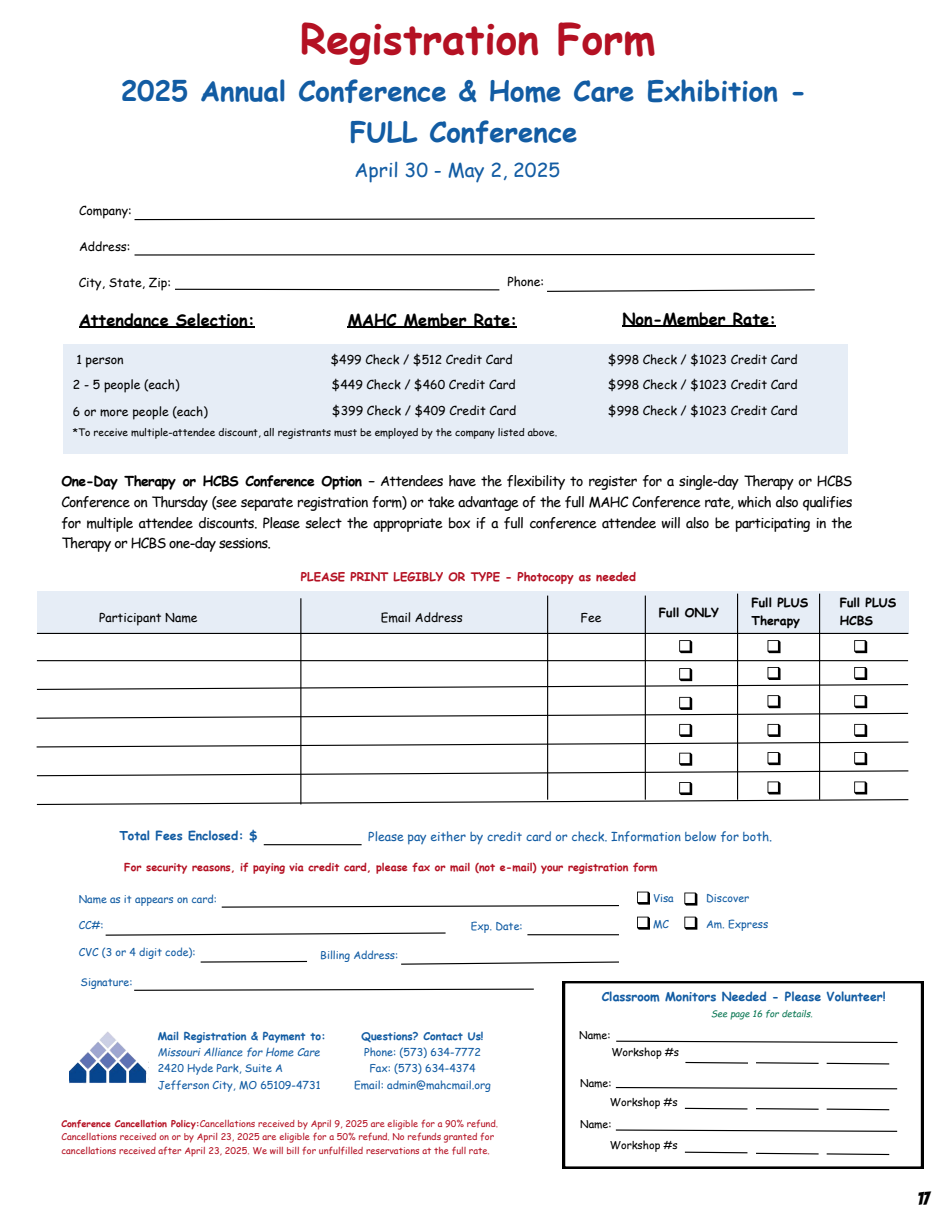
<style>
.page{position:relative;width:945px;height:1215px;background:#fff}
.page>*{position:absolute;margin:0;border:0;box-sizing:border-box;transform-origin:0 0}
.t1{font:700 41.1px "Comic Sans MS";color:#b41123}
.t2{font:700 27.6px/41.4px "Comic Sans MS";color:#125ca3;text-align:center}
.t3{font:19.2px "Comic Sans MS";color:#125ca3}
.t4{font:18.45px "Bangers";color:#000}
.t5{font:700 16.35px "Comic Sans MS";color:#000}
.t6{font:13.8px/20.7px "Comic Sans MS";letter-spacing:-.04em;color:#000;text-align:justify}
.t7{font:12.3px/24.9px "Comic Sans MS";color:#000}
.t8{font:700 12.3px "Comic Sans MS";color:#125ca3}
.t9{font:12.3px "Comic Sans MS";color:#125ca3}
.t10{font:700 12.3px/18.5px "Comic Sans MS";color:#000}
.t11{font:700 11.85px "Comic Sans MS";color:#b41123}
.t12{font:10.8px/16.2px "Comic Sans MS";color:#125ca3}
.t13{font:700 10.8px "Comic Sans MS";color:#125ca3}
.t14{font:italic 10.8px "Comic Sans MS";color:#125ca3}
.t15{font:700 10.65px "Comic Sans MS";color:#b41123}
.t16{font:10.65px "Comic Sans MS";color:#125ca3}
.t17{font:10.65px "Comic Sans MS";color:#000}
.t18{font:10.2px "Comic Sans MS";color:#000}
.t19{font:9.15px/13.8px "Comic Sans MS";color:#b41123}
.t20{font:italic 9.15px "Comic Sans MS";color:#0a7753}
.s1{font-weight:700}
</style>
<div class="page">
<svg style="left:563px;top:981px;width:360px;height:188px"></svg>
<svg style="left:615px;top:1040px;width:284px;height:4px"></svg>
<svg style="left:615px;top:1129px;width:283px;height:3px"></svg>
<svg style="left:615px;top:1086px;width:283px;height:4px"></svg>
<svg style="left:826px;top:1062px;width:64px;height:3px"></svg>
<svg style="left:755px;top:1062px;width:65px;height:3px"></svg>
<svg style="left:684px;top:1061px;width:65px;height:3px"></svg>
<svg style="left:684px;top:1107px;width:65px;height:3px"></svg>
<svg style="left:826px;top:1108px;width:64px;height:3px"></svg>
<svg style="left:755px;top:1107px;width:65px;height:3px"></svg>
<svg style="left:684px;top:1151px;width:65px;height:3px"></svg>
<svg style="left:755px;top:1152px;width:65px;height:3px"></svg>
<svg style="left:826px;top:1153px;width:64px;height:3px"></svg>
<svg style="left:637px;top:892px;width:13px;height:12px"></svg>
<svg style="left:637px;top:917px;width:13px;height:12px"></svg>
<svg style="left:684px;top:917px;width:13px;height:12px"></svg>
<svg style="left:684px;top:893px;width:13px;height:12px"></svg>
<hr style="left:264px;top:844px;width:98px;height:1px;background:#000">
<svg style="left:221px;top:905px;width:398px;height:3px"></svg>
<svg style="left:105px;top:932px;width:341px;height:4px"></svg>
<hr style="left:527px;top:934px;width:92px;height:1px;background:#000">
<svg style="left:200px;top:960px;width:107px;height:3px"></svg>
<svg style="left:401px;top:961px;width:218px;height:4px"></svg>
<svg style="left:134px;top:988px;width:400px;height:3px"></svg>
<img style="left:69px;top:1032px;width:80px;height:52px">
<hr style="left:79px;top:327px;width:176px;height:1px;background:#000">
<hr style="left:622px;top:326px;width:154px;height:1px;background:#000">
<hr style="left:348px;top:327px;width:169px;height:1px;background:#000">
<div style="left:63px;top:345px;width:785px;height:109px;background:#e6edf6"></div>
<svg style="left:134px;top:217px;width:681px;height:4px"></svg>
<svg style="left:134px;top:253px;width:681px;height:3px"></svg>
<svg style="left:175px;top:288px;width:325px;height:3px"></svg>
<svg style="left:547px;top:289px;width:268px;height:3px"></svg>
<div style="left:37px;top:591px;width:872px;height:42px;background:#e6edf6"></div>
<hr style="left:547px;top:596px;width:1px;height:204px;background:#000">
<hr style="left:300px;top:598px;width:1px;height:206px;background:#000">
<hr style="left:645px;top:596px;width:1px;height:204px;background:#000">
<hr style="left:37px;top:633px;width:871px;height:1px;background:#000">
<hr style="left:37px;top:660px;width:871px;height:1px;background:#000">
<hr style="left:737px;top:594px;width:1px;height:206px;background:#000">
<svg style="left:679px;top:640px;width:13px;height:13px"></svg>
<svg style="left:768px;top:640px;width:13px;height:13px"></svg>
<hr style="left:819px;top:594px;width:1px;height:206px;background:#000">
<svg style="left:854px;top:640px;width:13px;height:13px"></svg>
<svg style="left:36px;top:667px;width:873px;height:138px"></svg>
<h1 class="t1" style="left:300px;top:9px;width:357px">Registration Form</h1>
<h2 class="t2" style="left:121px;top:69px;width:688px">2025 Annual Conference &amp; Home Care Exhibition -<br>FULL Conference</h2>
<h3 class="t3" style="left:355px;top:156px;width:207px">April 30 - May 2, 2025</h3>
<p class="t7" style="left:79px;top:198px;width:54px">Company:</p>
<p class="t7" style="left:79px;top:234px;width:53px">Address:</p>
<p class="t7" style="left:79px;top:269px;width:94px">City, State, Zip:</p>
<p class="t7" style="left:507px;top:269px;width:38px">Phone:</p>
<p class="t5" style="left:79px;top:308px;width:177px">Attendance Selection:</p>
<p class="t5" style="left:348px;top:308px;width:171px">MAHC Member Rate:</p>
<p class="t5" style="left:622px;top:307px;width:155px">Non-Member Rate:</p>
<p class="t7" style="left:73px;top:346px;width:108px">1 person<br>2 - 5 people (each)</p>
<p class="t7" style="left:331px;top:347px;width:183px">$499 Check / $512 Credit Card</p>
<p class="t18" style="left:73px;top:424px;width:486px">*To receive multiple-attendee discount, all registrants must be employed by the company listed above.</p>
<p class="t7" style="left:608px;top:347px;width:191px">$998 Check / $1023 Credit Card</p>
<p class="t7" style="left:332px;top:371px;width:185px">$449 Check / $460 Credit Card</p>
<p class="t7" style="left:608px;top:371px;width:191px">$998 Check / $1023 Credit Card</p>
<p class="t7" style="left:73px;top:399px;width:136px">6 or more people (each)</p>
<p class="t7" style="left:332px;top:398px;width:185px">$399 Check / $409 Credit Card</p>
<p class="t7" style="left:608px;top:398px;width:191px">$998 Check / $1023 Credit Card</p>
<p class="t6" style="left:61px;top:471px;width:793px"><span class="s1">One-Day Therapy or HCBS Conference Option –</span> Attendees have the flexibility to register for a single-day Therapy or HCBS Conference on Thursday (see separate registration form) or take advantage of the full MAHC Conference rate, which also qualifies for multiple attendee discounts. Please select the appropriate box if a full conference attendee will also be participating in the Therapy or HCBS one-day sessions.</p>
<p class="t11" style="left:301px;top:568px;width:337px">PLEASE PRINT LEGIBLY OR TYPE - Photocopy as needed</p>
<p class="t7" style="left:99px;top:604px;width:100px">Participant Name</p>
<p class="t7" style="left:381px;top:604px;width:83px">Email Address</p>
<p class="t7" style="left:581px;top:604px;width:22px">Fee</p>
<p class="t10" style="left:659px;top:603px;width:62px">Full ONLY</p>
<p class="t10" style="left:751px;top:593px;width:58px">Full PLUS<br>Therapy</p>
<p class="t10" style="left:840px;top:593px;width:58px">Full PLUS<br>HCBS</p>
<p class="t8" style="left:119px;top:826px;width:140px">Total Fees Enclosed: $</p>
<p class="t9" style="left:368px;top:827px;width:405px">Please pay either by credit card or check. Information below for both.</p>
<p class="t15" style="left:124px;top:859px;width:535px">For security reasons, if paying via credit card, please fax or mail (not e-mail) your registration form</p>
<p class="t16" style="left:653px;top:890px;width:22px">Visa</p>
<p class="t16" style="left:653px;top:916px;width:17px">MC</p>
<p class="t16" style="left:79px;top:891px;width:140px">Name as it appears on card:</p>
<p class="t16" style="left:79px;top:917px;width:27px">CC#:</p>
<p class="t16" style="left:471px;top:918px;width:53px">Exp. Date:</p>
<p class="t16" style="left:79px;top:945px;width:118px">CVC (3 or 4 digit code):</p>
<p class="t16" style="left:320px;top:947px;width:80px">Billing Address:</p>
<p class="t12" style="left:706px;top:889px;width:45px">Discover</p>
<p class="t12" style="left:706px;top:915px;width:64px">Am. Express</p>
<p class="t16" style="left:81px;top:975px;width:53px">Signature:</p>
<p class="t13" style="left:362px;top:1028px;width:123px">Questions? Contact Us!</p>
<p class="t12" style="left:354px;top:1044px;width:138px;text-align:center">Phone: (573) 634-7772<br>Fax: (573) 634-4374<br>Email: admin@mahcmail.org</p>
<p class="t19" style="left:61px;top:1116px;width:438px"><span class="s1">Conference Cancellation Policy:</span>Cancellations received by April 9, 2025 are eligible for a 90% refund.<br>Cancellations received on or by April 23, 2025 are eligible for a 50% refund. No refunds granted for cancellations received after April 23, 2025. We will bill for unfulfilled reservations at the full rate.</p>
<p class="t13" style="left:158px;top:1028px;width:170px">Mail Registration &amp; Payment to:</p>
<p class="t14" style="left:158px;top:1044px;width:164px">Missouri Alliance for Home Care</p>
<p class="t12" style="left:158px;top:1060px;width:164px">2420 Hyde Park, Suite A<br>Jefferson City, MO 65109-4731</p>
<p class="t8" style="left:602px;top:987px;width:286px">Classroom Monitors Needed - Please Volunteer!</p>
<p class="t17" style="left:579px;top:1027px;width:33px">Name:</p>
<p class="t17" style="left:580px;top:1075px;width:33px">Name:</p>
<p class="t17" style="left:580px;top:1116px;width:33px">Name:</p>
<p class="t20" style="left:711px;top:1007px;width:103px">See page 16 for details.</p>
<p class="t17" style="left:611px;top:1044px;width:69px">Workshop #s</p>
<p class="t17" style="left:610px;top:1094px;width:69px">Workshop #s</p>
<p class="t17" style="left:610px;top:1137px;width:69px">Workshop #s</p>
<h3 class="t4" style="left:917px;top:1188px;width:14px">17</h3>
</div>
